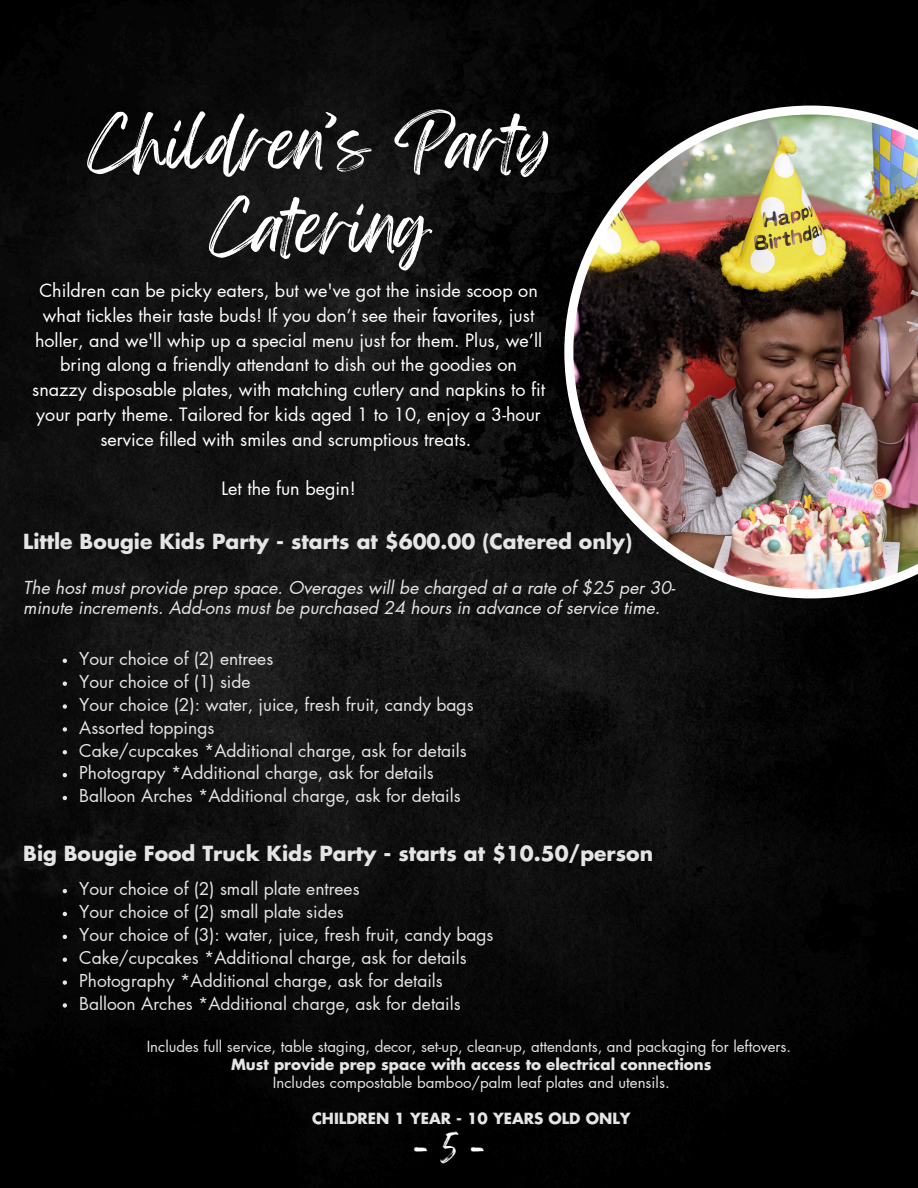
<style>
.page{position:relative;width:918px;height:1188px;background:#fff}
.page>*{position:absolute;margin:0;border:0;box-sizing:border-box;transform-origin:0 0}
.t1{font:60px/83.6px "Feeling Passionate";color:#fff;text-align:center}
.t2{font:33px "Feeling Passionate";color:#fff}
.t3{font:700 20.25px "Futura LT Pro";color:#e5e5e5}
.t4{font:18px/24.8px "Futura LT Pro";color:#fff;text-align:center}
.t5{font:italic 17.55px/20.7px "Futura LT Pro";color:#e5e5e5}
.t6{font:17.4px "Futura LT Pro";color:#e5e5e5}
.t7{font:15px "Futura LT Pro";color:#e5e5e5}
.t8{font:700 15px "Futura LT Pro";color:#e5e5e5}
</style>
<div class="page">
<img style="left:0;top:0;width:918px;height:1188px">
<img style="left:564px;top:106px;width:354px;height:492px">
<svg style="left:63px;top:659px;width:4px;height:4px"></svg>
<svg style="left:63px;top:681px;width:4px;height:5px"></svg>
<svg style="left:63px;top:704px;width:4px;height:5px"></svg>
<svg style="left:63px;top:727px;width:4px;height:5px"></svg>
<svg style="left:63px;top:750px;width:4px;height:4px"></svg>
<svg style="left:63px;top:773px;width:4px;height:4px"></svg>
<svg style="left:63px;top:796px;width:4px;height:4px"></svg>
<svg style="left:63px;top:889px;width:4px;height:4px"></svg>
<svg style="left:63px;top:912px;width:4px;height:4px"></svg>
<svg style="left:63px;top:935px;width:4px;height:4px"></svg>
<svg style="left:63px;top:958px;width:4px;height:4px"></svg>
<svg style="left:63px;top:980px;width:4px;height:5px"></svg>
<svg style="left:63px;top:1003px;width:4px;height:5px"></svg>
<p class="t1" style="left:88px;top:104px;width:465px">Children’s Party<br>Catering</p>
<h1 class="t4" style="left:32px;top:279px;width:514px">Children can be picky eaters, but we've got the inside scoop on what tickles their taste buds! If you don’t see their favorites, just holler, and we'll whip up a special menu just for them. Plus, we’ll bring along a friendly attendant to dish out the goodies on snazzy disposable plates, with matching cutlery and napkins to fit your party theme. Tailored for kids aged 1 to 10, enjoy a 3-hour service filled with smiles and scrumptious treats.</h1>
<h4 class="t4" style="left:221px;top:477px;width:136px">Let the fun begin!</h4>
<p class="t3" style="left:23px;top:532px;width:611px">Little Bougie Kids Party - starts at $600.00 (Catered only)</p>
<p class="t5" style="left:23px;top:578px;width:653px">The host must provide prep space. Overages will be charged at a rate of $25 per 30- minute increments. Add-ons must be purchased 24 hours in advance of service time.</p>
<p class="t6" style="left:79px;top:651px;width:196px">Your choice of (2) entrees</p>
<p class="t6" style="left:79px;top:674px;width:173px">Your choice of (1) side</p>
<p class="t6" style="left:79px;top:697px;width:396px">Your choice (2): water, juice, fresh fruit, candy bags</p>
<p class="t6" style="left:79px;top:719px;width:137px">Assorted toppings</p>
<p class="t6" style="left:79px;top:742px;width:389px">Cake/cupcakes *Additional charge, ask for details</p>
<h3 class="t6" style="left:79px;top:765px;width:356px">Photograpy *Additional charge, ask for details</h3>
<p class="t6" style="left:79px;top:788px;width:383px">Balloon Arches *Additional charge, ask for details</p>
<p class="t3" style="left:23px;top:844px;width:631px">Big Bougie Food Truck Kids Party - starts at $10.50/person</p>
<p class="t6" style="left:79px;top:881px;width:282px">Your choice of (2) small plate entrees</p>
<p class="t6" style="left:79px;top:904px;width:266px">Your choice of (2) small plate sides</p>
<p class="t6" style="left:79px;top:927px;width:416px">Your choice of (3): water, juice, fresh fruit, candy bags</p>
<p class="t6" style="left:79px;top:950px;width:389px">Cake/cupcakes *Additional charge, ask for details</p>
<p class="t6" style="left:79px;top:973px;width:365px">Photography *Additional charge, ask for details</p>
<p class="t6" style="left:79px;top:995px;width:383px">Balloon Arches *Additional charge, ask for details</p>
<h4 class="t7" style="left:147px;top:1040px;width:646px">Includes full service, table staging, decor, set-up, clean-up, attendants, and packaging for leftovers.</h4>
<h3 class="t8" style="left:231px;top:1058px;width:482px">Must provide prep space with access to electrical connections</h3>
<p class="t7" style="left:273px;top:1076px;width:398px">Includes compostable bamboo/palm leaf plates and utensils.</p>
<p class="t8" style="left:312px;top:1112px;width:320px">CHILDREN 1 YEAR - 10 YEARS OLD ONLY</p>
<h2 class="t2" style="left:414px;top:1121px;width:72px">-5-</h2>
</div>
